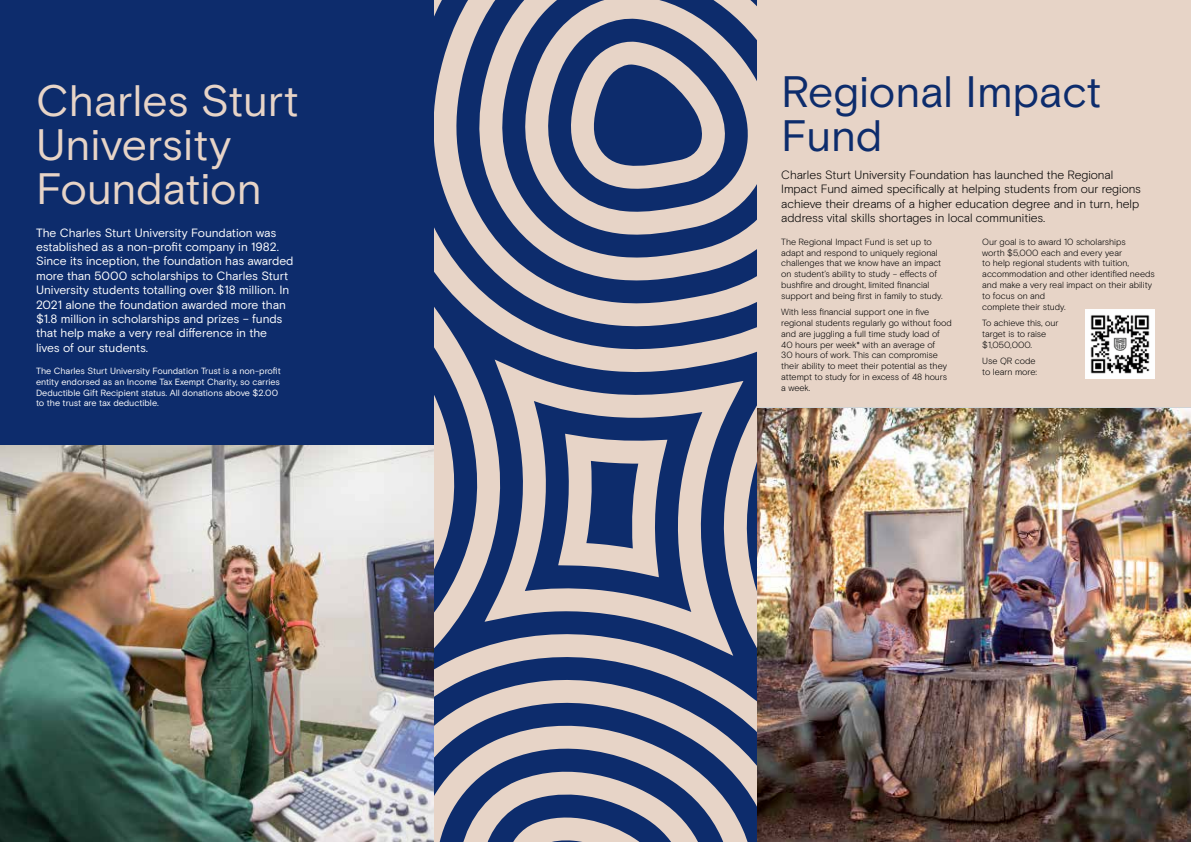
<style>
.page{position:relative;width:1191px;height:842px;background:#fff}
.page>*{position:absolute;margin:0;border:0;box-sizing:border-box;transform-origin:0 0}
.t1{font:44px/44px "Basis Grotesque";letter-spacing:-.005em;color:#e7d4c7}
.t2{font:44px/44px "Basis Grotesque";letter-spacing:-.01em;color:#0d2c6c}
.t3{font:12px/14.4px "Basis Grotesque";letter-spacing:-.01em;color:#fff}
.t4{font:300 12px/14.4px "Basis Grotesque";letter-spacing:-.005em;color:#000}
.t5{font:300 9px/10.8px "Basis Grotesque";letter-spacing:-.005em;color:#000}
.t6{font:9px/10.8px "Basis Grotesque";letter-spacing:-.005em;color:#fff}
</style>
<div class="page">
<svg style="left:514px;top:375px;width:198px;height:256px;background:#7d829b"></svg>
<svg style="left:466px;top:375px;width:48px;height:256px;background:#717996"></svg>
<svg style="left:434px;top:631px;width:323px;height:211px;background:#7a7f99"></svg>
<svg style="left:712px;top:375px;width:45px;height:427px;background:#707895"></svg>
<svg style="left:434px;top:0;width:323px;height:375px;background:#767c97"></svg>
<svg style="left:434px;top:250px;width:32px;height:436px;background:#7a8099"></svg>
<div style="left:0;top:0;width:434px;height:842px;background:#0d2c6c"></div>
<img style="left:0;top:445px;width:434px;height:397px">
<div style="left:757px;top:0;width:434px;height:519px;background:#e7d4c7"></div>
<img style="left:757px;top:408px;width:434px;height:434px">
<img style="left:1085px;top:310px;width:70px;height:69px">
<h1 class="t1" style="left:36px;top:78px;width:264px">Charles Sturt<br>University<br>Foundation</h1>
<p class="t3" style="left:36px;top:225px;width:259px">The Charles Sturt University Foundation was established as a non-profit company in 1982.<br>Since its inception, the foundation has awarded more than 5000 scholarships to Charles Sturt University students totalling over $18 million. In 2021 alone the foundation awarded more than $1.8 million in scholarships and prizes – funds that help make a very real difference in the lives of our students.</p>
<p class="t6" style="left:36px;top:365px;width:246px">The Charles Sturt University Foundation Trust is a non-profit entity endorsed as an Income Tax Exempt Charity, so carries Deductible Gift Recipient status. All donations above $2.00 to the trust are tax deductible.</p>
<h1 class="t2" style="left:781px;top:69px;width:322px">Regional Impact<br>Fund</h1>
<p class="t4" style="left:781px;top:168px;width:361px">Charles Sturt University Foundation has launched the Regional Impact Fund aimed specifically at helping students from our regions achieve their dreams of a higher education degree and in turn, help address vital skills shortages in local communities.</p>
<p class="t5" style="left:781px;top:236px;width:163px">The Regional Impact Fund is set up to adapt and respond to uniquely regional challenges that we know have an impact on student’s ability to study – effects of bushfire and drought, limited financial support and being first in family to study.</p>
<p class="t5" style="left:781px;top:307px;width:172px">With less financial support one in five regional students regularly go without food and are juggling a full time study load of 40 hours per week* with an average of<br>30 hours of work. This can compromise their ability to meet their potential as they attempt to study for in excess of 48 hours a week.</p>
<p class="t5" style="left:982px;top:236px;width:174px">Our goal is to award 10 scholarships<br>worth $5,000 each and every year<br>to help regional students with tuition, accommodation and other identified needs and make a very real impact on their ability to focus on and<br>complete their study.</p>
<p class="t5" style="left:982px;top:317px;width:78px">To achieve this, our target is to raise $1,050,000.</p>
<p class="t5" style="left:982px;top:355px;width:56px">Use QR code to learn more:</p>
</div>
